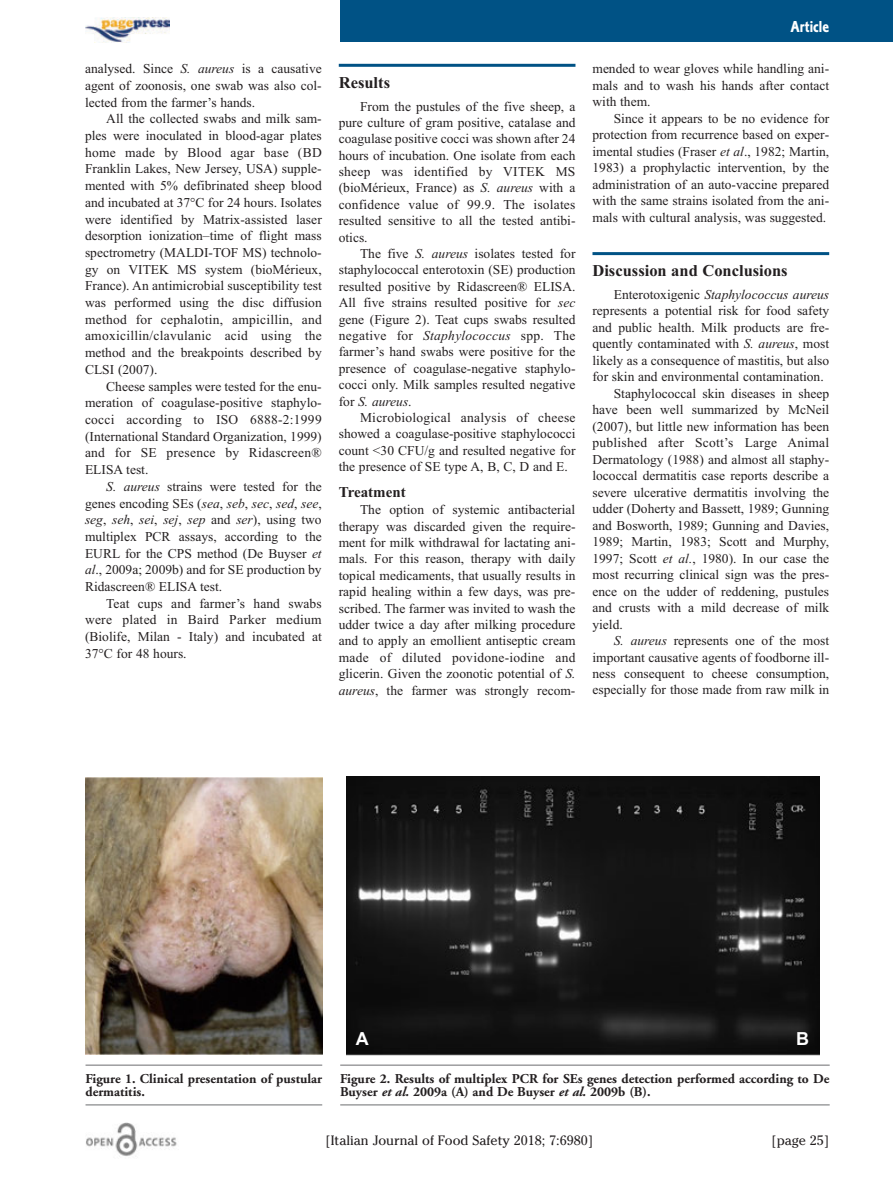
<style>
.page{position:relative;width:893px;height:1191px;background:#fff}
.page>*{position:absolute;margin:0;border:0;box-sizing:border-box;transform-origin:0 0}
.t1{font:700 18px "Arial";color:#fff}
.t2{font:700 16.5px "Times New Roman";color:#231f20}
.t3{font:16.5px "Corinthian Bold Condensed Plain";color:#fff}
.t4{font:700 15px "Times New Roman";color:#231f20}
.t5{font:13.5px/16.6px "Times New Roman";color:#231f20;text-align:justify}
.t6{font:700 13.5px/13.5px "Adobe Garamond";color:#231f20}
.t7{font:13.5px "Cheltenham";color:#231f20}
.t8{font:italic 13.5px "Times New Roman";color:#231f20}
.t9{font:13.5px "Times New Roman";letter-spacing:.02em;color:#231f20}
.s1{font-style:italic}
.s2{font-style:normal}
</style>
<div class="page">
<hr style="left:339px;top:64px;width:236px;height:3px;background:#005285">
<hr style="left:592px;top:252px;width:237px;height:3px;background:#005285">
<div style="left:340px;top:0;width:553px;height:42px;background:#005285"></div>
<img style="left:86px;top:1123px;width:91px;height:33px">
<img style="left:85px;top:17px;width:85px;height:26px">
<hr style="left:86px;top:1064px;width:236px;height:1px;background:#6c6d70">
<hr style="left:86px;top:1104px;width:236px;height:1px;background:#6c6d70">
<img style="left:86px;top:778px;width:236px;height:276px">
<img style="left:346px;top:776px;width:473px;height:279px">
<hr style="left:340px;top:1064px;width:490px;height:1px;background:#6c6d70">
<hr style="left:340px;top:1104px;width:490px;height:1px;background:#6c6d70">
<p class="t5" style="left:85px;top:60px;width:238px">analysed. Since <span class="s1">S. aureus</span> is a causative agent of zoonosis, one swab was also col&shy;lected from the farmer’s hands.</p>
<p class="t5" style="left:85px;top:110px;width:238px;text-indent:21px">All the collected swabs and milk sam&shy;ples were inoculated in blood-agar plates home made by Blood agar base (BD Franklin Lakes, New Jersey, USA) supple&shy;mented with 5% defibrinated sheep blood and incubated at 37°C for 24 hours. Isolates were identified by Matrix-assisted laser desorption ionization–time of flight mass spectrometry (MALDI-TOF MS) technolo&shy;gy on VITEK MS system (bioMérieux, France). An antimicrobial susceptibility test was performed using the disc diffusion method for cephalotin, ampicillin, and amoxicillin/clavulanic acid using the method and the breakpoints described by CLSI (2007).</p>
<p class="t5" style="left:85px;top:377px;width:238px;text-indent:21px">Cheese samples were tested for the enu&shy;meration of coagulase-positive staphylo&shy;cocci according to ISO 6888-2:1999 (International Standard Organization, 1999) and for SE presence by Ridascreen® ELISA test.</p>
<p class="t5" style="left:85px;top:478px;width:238px;text-indent:21px"><span class="s1">S. aureus</span> strains were tested for the genes encoding SEs (<span class="s1">sea</span>, <span class="s1">seb</span>, <span class="s1">sec</span>, <span class="s1">sed</span>, <span class="s1">see</span>, <span class="s1">seg</span>, <span class="s1">seh</span>, <span class="s1">sei</span>, <span class="s1">sej</span>, <span class="s1">sep</span> and <span class="s1">ser</span>), using two multiplex PCR assays, according to the EURL for the CPS method (De Buyser <span class="s1">et al</span>., 2009a; 2009b) and for SE production by Ridascreen® ELISA test.</p>
<p class="t5" style="left:85px;top:595px;width:238px;text-indent:21px">Teat cups and farmer’s hand swabs were plated in Baird Parker medium (Biolife, Milan - Italy) and incubated at 37°C for 48 hours.</p>
<p class="t2" style="left:339px;top:73px;width:53px">Results</p>
<p class="t5" style="left:339px;top:98px;width:238px;text-indent:21px">From the pustules of the five sheep, a pure culture of gram positive, catalase and coagulase positive cocci was shown after 24 hours of incubation. One isolate from each sheep was identified by VITEK MS (bioMérieux, France) as <span class="s1">S. aureus</span> with a confidence value of 99.9. The isolates resulted sensitive to all the tested antibi&shy;otics.</p>
<p class="t5" style="left:339px;top:245px;width:238px;text-indent:21px">The five <span class="s1">S. aureus</span> isolates tested for staphylococcal enterotoxin (SE) production resulted positive by Ridascreen® ELISA.<br>All five strains resulted positive for <span class="s1">sec </span>gene (Figure 2). Teat cups swabs resulted negative for <span class="s1">Staphylococcus</span> spp. The farmer’s hand swabs were positive for the presence of coagulase-negative staphylo&shy;cocci only. Milk samples resulted negative for <span class="s1">S. aureus</span>.</p>
<p class="t5" style="left:339px;top:409px;width:238px;text-indent:21px">Microbiological analysis of cheese showed a coagulase-positive staphylococci count &lt;30 CFU/g and resulted negative for the presence of SE type A, B, C, D and E.</p>
<p class="t4" style="left:339px;top:483px;width:68px">Treatment</p>
<p class="t5" style="left:339px;top:501px;width:238px;text-indent:21px">The option of systemic antibacterial therapy was discarded given the require&shy;ment for milk withdrawal for lactating ani&shy;mals. For this reason, therapy with daily topical medicaments, that usually results in rapid healing within a few days, was pre&shy;scribed. The farmer was invited to wash the udder twice a day after milking procedure and to apply an emollient antiseptic cream made of diluted povidone-iodine and glicerin. Given the zoonotic potential of <span class="s1">S. aureus</span>, the farmer was strongly recom-</p>
<p class="t3" style="left:790px;top:21px;width:40px">Article</p>
<p class="t5" style="left:592px;top:60px;width:238px">mended to wear gloves while handling ani&shy;mals and to wash his hands after contact with them.</p>
<p class="t5" style="left:592px;top:110px;width:238px;text-indent:21px">Since it appears to be no evidence for protection from recurrence based on exper&shy;imental studies (Fraser <span class="s1">et al</span>., 1982; Martin, 1983) a prophylactic intervention, by the administration of an auto-vaccine prepared with the same strains isolated from the ani&shy;mals with cultural analysis, was suggested.</p>
<p class="t2" style="left:592px;top:261px;width:197px">Discussion and Conclusions</p>
<p class="t8" style="left:614px;top:286px;width:217px"><span class="s2">Enterotoxigenic</span> Staphylococcus aureus</p>
<p class="t5" style="left:592px;top:302px;width:238px">represents a potential risk for food safety</p>
<p class="t5" style="left:592px;top:319px;width:238px">and public health. Milk products are fre-</p>
<p class="t5" style="left:592px;top:335px;width:238px">quently contaminated with <span class="s1">S. aureus</span>, most</p>
<p class="t5" style="left:592px;top:352px;width:238px">likely as a consequence of mastitis, but also</p>
<p class="t5" style="left:592px;top:368px;width:233px">for skin and environmental contamination.</p>
<p class="t5" style="left:614px;top:385px;width:217px">Staphylococcal skin diseases in sheep</p>
<p class="t5" style="left:592px;top:401px;width:238px">have been well summarized by McNeil</p>
<p class="t5" style="left:592px;top:418px;width:238px">(2007), but little new information has been</p>
<p class="t9" style="left:592px;top:435px;width:238px">published after Scott’s Large Animal</p>
<p class="t5" style="left:592px;top:451px;width:238px">Dermatology (1988) and almost all staphy-</p>
<p class="t5" style="left:592px;top:467px;width:238px">lococcal dermatitis case reports describe a</p>
<p class="t5" style="left:592px;top:484px;width:238px">severe ulcerative dermatitis involving the</p>
<p class="t5" style="left:592px;top:500px;width:238px">udder (Doherty and Bassett, 1989; Gunning</p>
<p class="t5" style="left:592px;top:516px;width:238px">and Bosworth, 1989; Gunning and Davies,</p>
<p class="t5" style="left:592px;top:533px;width:238px">1989; Martin, 1983; Scott and Murphy,</p>
<p class="t5" style="left:592px;top:549px;width:238px">1997; Scott <span class="s1">et al.</span>, 1980). In our case the</p>
<p class="t5" style="left:592px;top:566px;width:238px">most recurring clinical sign was the pres-</p>
<p class="t5" style="left:592px;top:582px;width:238px">ence on the udder of reddening, pustules</p>
<p class="t5" style="left:592px;top:599px;width:238px">and crusts with a mild decrease of milk</p>
<p class="t5" style="left:592px;top:615px;width:32px">yield.</p>
<p class="t5" style="left:614px;top:632px;width:217px"><span class="s1">S. aureus</span> represents one of the most</p>
<p class="t5" style="left:592px;top:648px;width:238px">important causative agents of foodborne ill-</p>
<p class="t5" style="left:592px;top:665px;width:238px">ness consequent to cheese consumption,</p>
<p class="t5" style="left:592px;top:681px;width:238px">especially for those made from raw milk in</p>
<h1 class="t1" style="left:356px;top:1028px;width:14px">A</h1>
<h1 class="t1" style="left:796px;top:1028px;width:14px">B</h1>
<p class="t6" style="left:86px;top:1072px;width:238px">Figure 1. Clinical presentation of pustular dermatitis.</p>
<p class="t6" style="left:340px;top:1072px;width:491px">Figure 2. Results of multiplex PCR for SEs genes detection performed according to De<br>Buyser <span class="s1">et al.</span> 2009a (A) and De Buyser <span class="s1">et al.</span> 2009b (B).</p>
<p class="t7" style="left:325px;top:1132px;width:269px">[Italian Journal of Food Safety 2018; 7:6980]</p>
<p class="t7" style="left:771px;top:1132px;width:59px">[page 25]</p>
</div>
